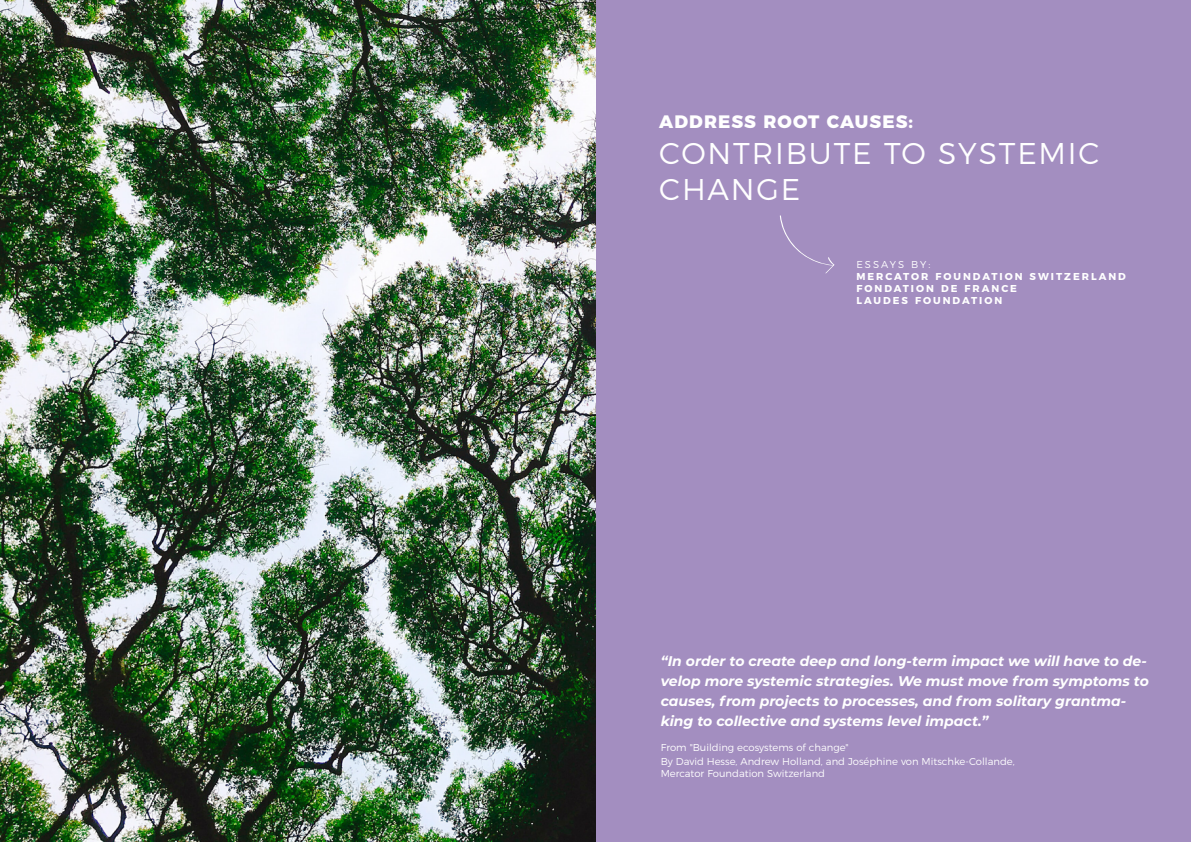
<style>
.page{position:relative;width:1191px;height:842px;background:#fff}
.page>*{position:absolute;margin:0;border:0;box-sizing:border-box;transform-origin:0 0}
.t1{font:300 30px/36px "Montserrat";letter-spacing:.06em;color:#fff}
.t2{font:800 18px "Montserrat";letter-spacing:.06em;color:#fff}
.t3{font:italic 700 14px/20px "Montserrat";color:#fff}
.t4{font:300 10px/14px "Montserrat";color:#fff}
.t5{font:700 10px/12px "Montserrat";letter-spacing:.2em;color:#fff}
.t6{font:300 10px "Montserrat";letter-spacing:.2em;color:#fff}
</style>
<div class="page">
<div style="left:595px;top:0;width:596px;height:842px;background:#a38ec0"></div>
<img style="left:0;top:0;width:595px;height:842px">
<div style="left:779px;top:215px;width:55px;height:58px;background:#a38ec0"></div>
<p class="t2" style="left:659px;top:107px;width:255px">ADDRESS ROOT CAUSES:</p>
<h1 class="t1" style="left:659px;top:133px;width:441px">CONTRIBUTE TO SYSTEMIC<br>CHANGE</h1>
<p class="t6" style="left:856px;top:257px;width:76px">ESSAYS BY:</p>
<p class="t5" style="left:856px;top:270px;width:271px">MERCATOR FOUNDATION SWITZERLAND<br>FONDATION DE FRANCE<br>LAUDES FOUNDATION</p>
<p class="t3" style="left:660px;top:650px;width:489px">“In order to create deep and long-term impact we will have to de&shy;velop more systemic strategies. We must move from symptoms to causes, from projects to processes, and from solitary grantma&shy;king to collective and systems level impact.”</p>
<p class="t4" style="left:660px;top:739px;width:355px">From "Building ecosystems of change"<br>By David Hesse, Andrew Holland, and Joséphine von Mitschke-Collande,</p>
<p class="t4" style="left:660px;top:765px;width:166px">Mercator Foundation Switzerland</p>
</div>
